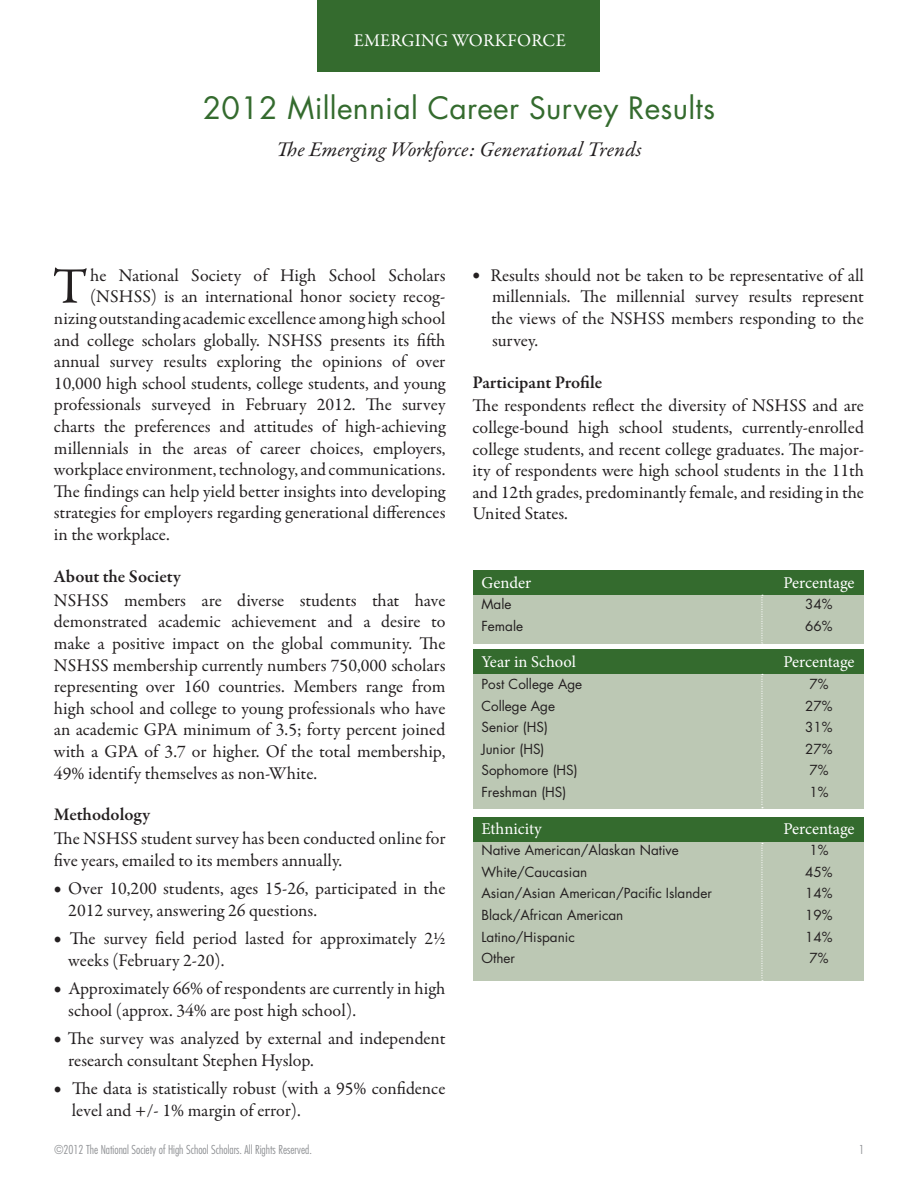
<style>
.page{position:relative;width:918px;height:1188px;background:#fff}
.page>*{position:absolute;margin:0;border:0;box-sizing:border-box;transform-origin:0 0}
.t1{font:51.3px "Garamond Premr Pro";color:#231f20}
.t2{font:30px "Futura";letter-spacing:.01em;color:#346b2e}
.t3{font:italic 21px "Garamond Premr Pro";letter-spacing:.005em;color:#231f20}
.t4{font:18px/21.6px "Garamond Premr Pro";color:#231f20}
.t5{font:600 18px "Garamond Premr Pro";color:#231f20}
.t6{font:18px "Garamond Premr Pro";letter-spacing:.01em;color:#fff}
.t7{font:16.5px "Minion Pro";color:#fff}
.t8{font:13.5px "Futura";color:#231f20}
.t9{font:300 condensed 12px "Futura";color:#919396}
</style>
<div class="page">
<div style="left:473px;top:570px;width:391px;height:25px;background:#346b2e"></div>
<div style="left:473px;top:595px;width:391px;height:49px;background:#bcc8b4"></div>
<div style="left:473px;top:674px;width:391px;height:134px;background:#bcc8b4"></div>
<div style="left:473px;top:841px;width:391px;height:140px;background:#bcc8b4"></div>
<div style="left:473px;top:650px;width:391px;height:24px;background:#346b2e"></div>
<div style="left:473px;top:817px;width:391px;height:24px;background:#346b2e"></div>
<div style="left:318px;top:0;width:282px;height:71px;background:#346b2e"></div>
<svg style="left:761px;top:595px;width:2px;height:49px"></svg>
<svg style="left:761px;top:674px;width:2px;height:134px"></svg>
<svg style="left:761px;top:843px;width:2px;height:138px"></svg>
<p class="t6" style="left:354px;top:29px;width:214px">EMERGING WORKFORCE</p>
<h2 class="t2" style="left:203px;top:87px;width:514px">2012 Millennial Career Survey Results</h2>
<p class="t3" style="left:276px;top:136px;width:367px">The Emerging Workforce: Generational Trends</p>
<h1 class="t1" style="left:53px;top:255px;width:36px">T</h1>
<p class="t4" style="left:90px;top:265px;width:357px">he National Society of High School Scholars</p>
<p class="t4" style="left:90px;top:286px;width:357px">(NSHSS) is an international honor society recog-</p>
<p class="t4" style="left:54px;top:308px;width:393px">nizing outstanding academic excellence among high school</p>
<p class="t4" style="left:54px;top:330px;width:393px">and college scholars globally. NSHSS presents its fifth</p>
<p class="t4" style="left:54px;top:351px;width:393px">annual survey results exploring the opinions of over</p>
<p class="t4" style="left:54px;top:373px;width:393px">10,000 high school students, college students, and young</p>
<p class="t4" style="left:54px;top:394px;width:393px">professionals surveyed in February 2012. The survey</p>
<p class="t4" style="left:54px;top:416px;width:393px">charts the preferences and attitudes of high-achieving</p>
<p class="t4" style="left:54px;top:438px;width:393px">millennials in the areas of career choices, employers,</p>
<p class="t4" style="left:54px;top:459px;width:393px">workplace environment, technology, and communications.</p>
<p class="t4" style="left:54px;top:481px;width:393px">The findings can help yield better insights into developing</p>
<p class="t4" style="left:54px;top:502px;width:393px">strategies for employers regarding generational differences</p>
<p class="t4" style="left:54px;top:524px;width:117px">in the workplace.</p>
<p class="t5" style="left:54px;top:565px;width:128px">About the Society</p>
<p class="t4" style="left:54px;top:590px;width:393px;text-align:justify">NSHSS members are diverse students that have demonstrated academic achievement and a desire to make a positive impact on the global community. The NSHSS membership currently numbers 750,000 scholars representing over 160 countries. Members range from high school and college to young professionals who have an academic GPA minimum of 3.5; forty percent joined with a GPA of 3.7 or higher. Of the total membership, 49% identify themselves as non-White.</p>
<p class="t5" style="left:54px;top:804px;width:98px">Methodology</p>
<p class="t4" style="left:54px;top:828px;width:393px">The NSHSS student survey has been conducted online for five years, emailed to its members annually.</p>
<p class="t4" style="left:68px;top:878px;width:379px;text-indent:-14px">• Over 10,200 students, ages 15-26, participated in the<br>2012 survey, answering 26 questions.</p>
<p class="t4" style="left:68px;top:928px;width:379px;text-indent:-14px">• The survey field period lasted for approximately 2½ weeks (February 2-20).</p>
<p class="t4" style="left:68px;top:978px;width:379px;text-indent:-14px">• Approximately 66% of respondents are currently in high school (approx. 34% are post high school).</p>
<p class="t4" style="left:68px;top:1028px;width:379px;text-indent:-14px">• The survey was analyzed by external and independent research consultant Stephen Hyslop.</p>
<p class="t4" style="left:72px;top:1078px;width:375px;text-indent:-18px">• The data is statistically robust (with a 95% confidence level and +/- 1% margin of error).</p>
<p class="t4" style="left:491px;top:265px;width:374px;text-align:justify;text-indent:-19px">• Results should not be taken to be representative of all millennials. The millennial survey results represent the views of the NSHSS members responding to the survey.</p>
<p class="t5" style="left:472px;top:371px;width:131px">Participant Profile</p>
<p class="t4" style="left:472px;top:395px;width:393px;text-align:justify">The respondents reflect the diversity of NSHSS and are college-bound high school students, currently-enrolled college students, and recent college graduates. The major&shy;ity of respondents were high school students in the 11th and 12th grades, predominantly female, and residing in the United States.</p>
<p class="t7" style="left:482px;top:571px;width:51px">Gender</p>
<p class="t7" style="left:783px;top:571px;width:73px">Percentage</p>
<p class="t8" style="left:482px;top:595px;width:31px">Male</p>
<p class="t8" style="left:805px;top:595px;width:29px">34%</p>
<p class="t8" style="left:482px;top:617px;width:43px">Female</p>
<p class="t8" style="left:805px;top:617px;width:29px">66%</p>
<p class="t7" style="left:482px;top:651px;width:96px">Year in School</p>
<p class="t7" style="left:783px;top:651px;width:73px">Percentage</p>
<p class="t8" style="left:482px;top:675px;width:102px">Post College Age</p>
<p class="t8" style="left:809px;top:675px;width:21px">7%</p>
<p class="t8" style="left:482px;top:696px;width:75px">College Age</p>
<p class="t8" style="left:805px;top:696px;width:29px">27%</p>
<p class="t8" style="left:482px;top:718px;width:68px">Senior (HS)</p>
<p class="t8" style="left:805px;top:718px;width:29px">31%</p>
<p class="t8" style="left:482px;top:740px;width:65px">Junior (HS)</p>
<p class="t8" style="left:805px;top:740px;width:29px">27%</p>
<p class="t8" style="left:482px;top:761px;width:98px">Sophomore (HS)</p>
<p class="t8" style="left:809px;top:761px;width:21px">7%</p>
<p class="t8" style="left:482px;top:783px;width:86px">Freshman (HS)</p>
<p class="t8" style="left:809px;top:783px;width:21px">1%</p>
<p class="t7" style="left:482px;top:817px;width:62px">Ethnicity</p>
<p class="t7" style="left:783px;top:817px;width:73px">Percentage</p>
<p class="t8" style="left:482px;top:841px;width:199px">Native American/Alaskan Native</p>
<p class="t8" style="left:809px;top:841px;width:21px">1%</p>
<p class="t8" style="left:482px;top:863px;width:107px">White/Caucasian</p>
<p class="t8" style="left:805px;top:863px;width:29px">45%</p>
<p class="t8" style="left:482px;top:884px;width:232px">Asian/Asian American/Pacific Islander</p>
<p class="t8" style="left:805px;top:884px;width:29px">14%</p>
<p class="t8" style="left:482px;top:906px;width:143px">Black/African American</p>
<p class="t8" style="left:805px;top:906px;width:29px">19%</p>
<p class="t8" style="left:482px;top:927px;width:95px">Latino/Hispanic</p>
<p class="t8" style="left:805px;top:927px;width:29px">14%</p>
<p class="t8" style="left:482px;top:949px;width:35px">Other</p>
<p class="t8" style="left:809px;top:949px;width:21px">7%</p>
<p class="t9" style="left:54px;top:1142px;width:259px">©2012 The National Society of High School Scholars. All Rights Reserved.</p>
<p class="t9" style="left:859px;top:1142px;width:6px">1</p>
</div>
